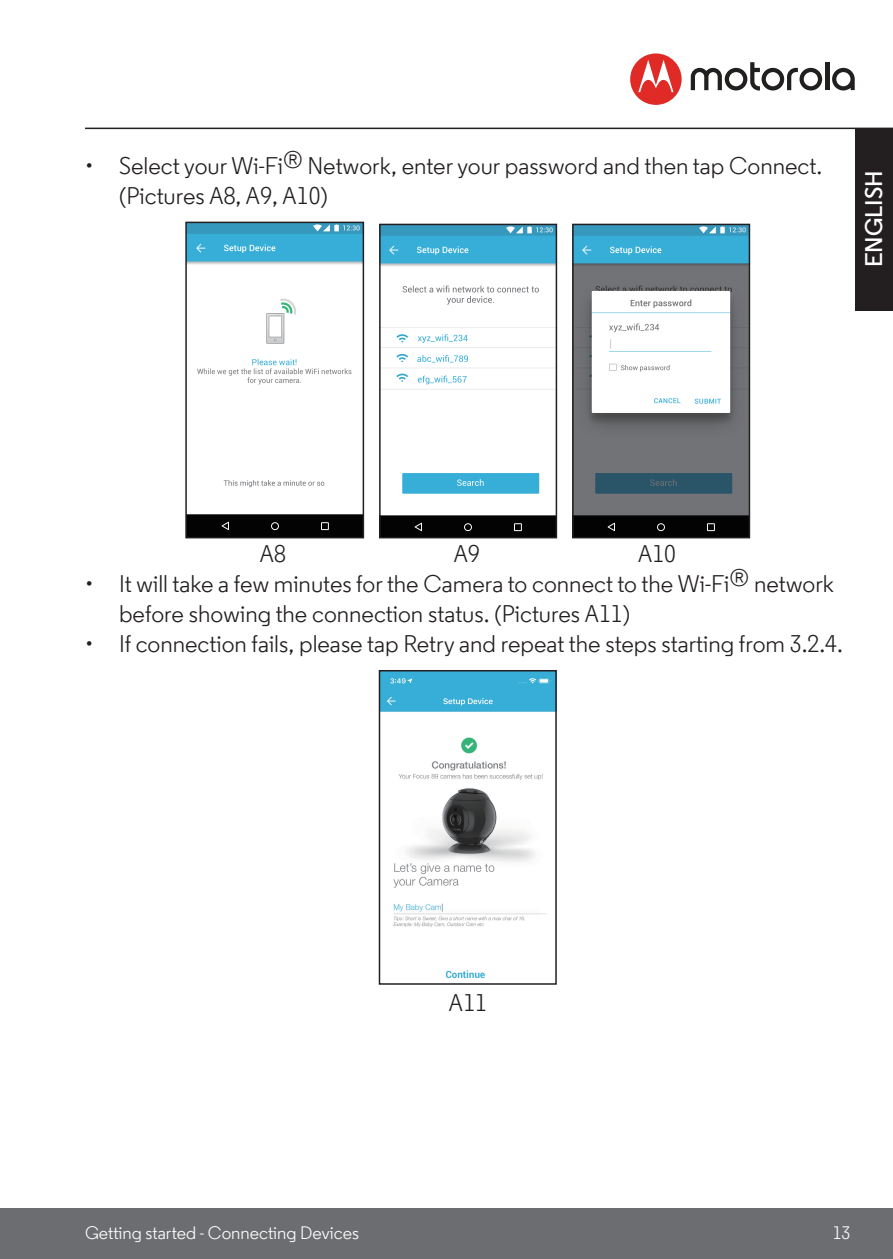
<style>
.page{position:relative;width:893px;height:1259px;background:#fff}
.page>*{position:absolute;margin:0;border:0;box-sizing:border-box;transform-origin:0 0}
.t1{font:24px/30px "Moto Sans";color:#231f20}
.t2{font:600 24px "Moto Sans";color:#fff}
.t3{font:18px "Moto Sans";color:#fff}
</style>
<div class="page">
<div style="left:0;top:1208px;width:893px;height:51px;background:#6c6d70"></div>
<hr style="left:85px;top:128px;width:808px;height:1px;background:#231f20">
<div style="left:855px;top:128px;width:38px;height:182px;background:#231f20"></div>
<div style="left:630px;top:53px;width:52px;height:52px;background:#e02a26;border-radius:50%"></div>
<svg style="left:638px;top:60px;width:35px;height:32px"></svg>
<svg style="left:832px;top:68px;width:23px;height:22px"></svg>
<hr style="left:825px;top:62px;width:4px;height:28px;background:#221f1f">
<svg style="left:691px;top:62px;width:131px;height:28px"></svg>
<img style="left:188px;top:225px;width:173px;height:310px">
<div style="left:185px;top:222px;width:179px;height:316px;border:2px solid #231f20"></div>
<img style="left:382px;top:227px;width:172px;height:308px">
<div style="left:379px;top:224px;width:178px;height:314px;border:2px solid #231f20"></div>
<img style="left:575px;top:227px;width:172px;height:308px">
<div style="left:572px;top:224px;width:178px;height:314px;border:2px solid #231f20"></div>
<img style="left:382px;top:673px;width:172px;height:306px">
<div style="left:379px;top:670px;width:178px;height:314px;border:2px solid #231f20"></div>
<p class="t1" style="left:119px;top:152px;width:705px;text-indent:-34px">• Select your Wi-Fi® Network, enter your password and then tap Connect. (Pictures A8, A9, A10)</p>
<p class="t2" style="left:864px;top:267px;width:98px;rotate:-90deg">ENGLISH</p>
<p class="t1" style="left:259px;top:541px;width:28px">A8</p>
<p class="t1" style="left:453px;top:541px;width:28px">A9</p>
<p class="t1" style="left:638px;top:541px;width:40px">A10</p>
<p class="t1" style="left:119px;top:571px;width:716px;text-indent:-34px">• It will take a few minutes for the Camera to connect to the Wi-Fi® network before showing the connection status. (Pictures A11)</p>
<p class="t1" style="left:85px;top:631px;width:759px">• If connection fails, please tap Retry and repeat the steps starting from 3.2.4.</p>
<p class="t3" style="left:85px;top:1225px;width:275px">Getting started - Connecting Devices</p>
<p class="t1" style="left:449px;top:990px;width:40px">A11</p>
<p class="t3" style="left:833px;top:1226px;width:19px">13</p>
</div>
